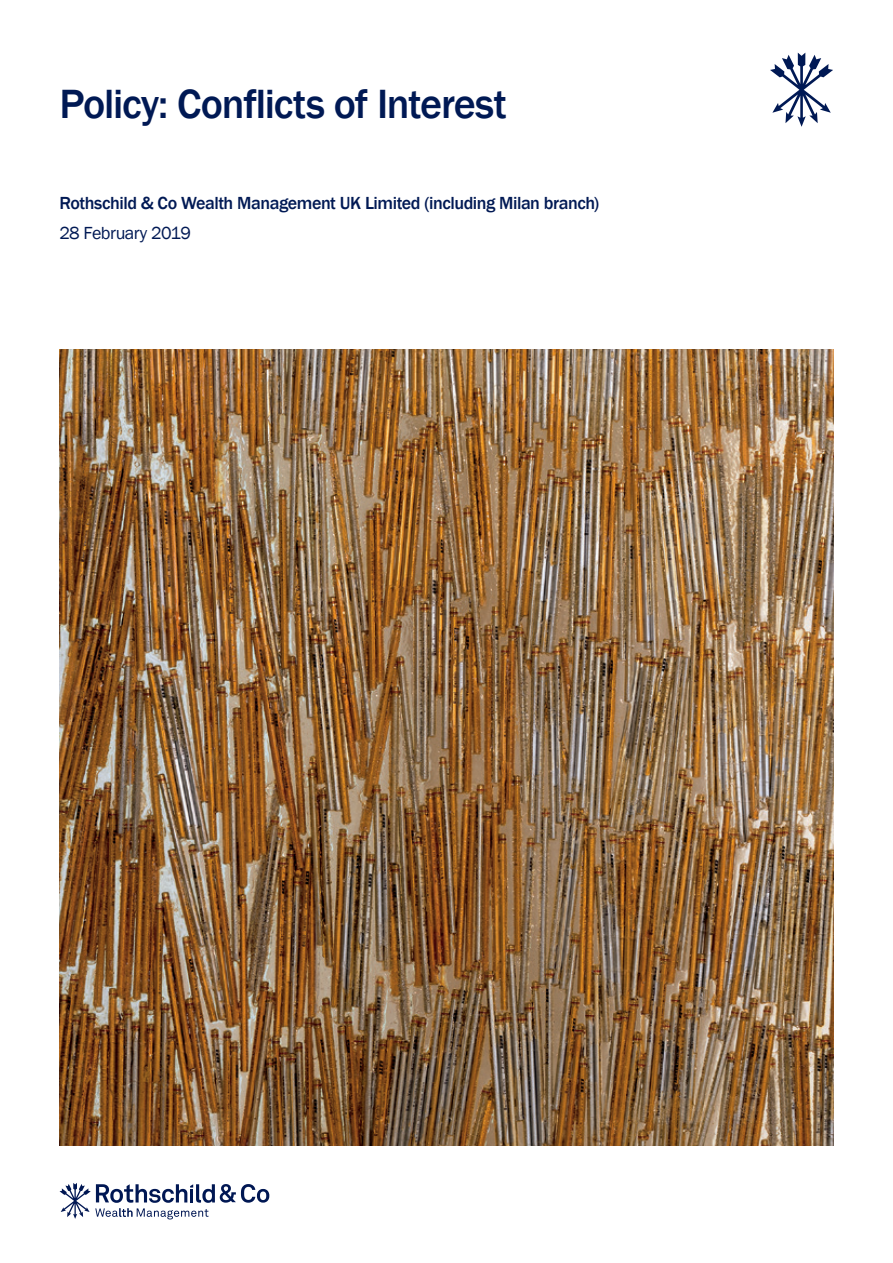
<style>
.page{position:relative;width:893px;height:1263px;background:#fff}
.page>*{position:absolute;margin:0;border:0;box-sizing:border-box;transform-origin:0 0}
.t1{font:500 42px "Franklin Gothic";letter-spacing:-.03em;color:#001954}
.t2{font:500 18px "Franklin Gothic";letter-spacing:-.025em;color:#001954}
.t3{font:18px "Franklin Gothic";letter-spacing:-.03em;color:#001954}
</style>
<div class="page">
<svg style="left:770px;top:53px;width:63px;height:74px"></svg>
<img style="left:60px;top:349px;width:773px;height:796px">
<svg style="left:60px;top:1183px;width:209px;height:36px"></svg>
<h1 class="t1" style="left:60px;top:78px;width:449px">Policy: Conflicts of Interest</h1>
<p class="t2" style="left:60px;top:192px;width:541px">Rothschild &amp; Co Wealth Management UK Limited (including Milan branch)</p>
<p class="t3" style="left:60px;top:222px;width:133px">28 February 2019</p>
</div>
